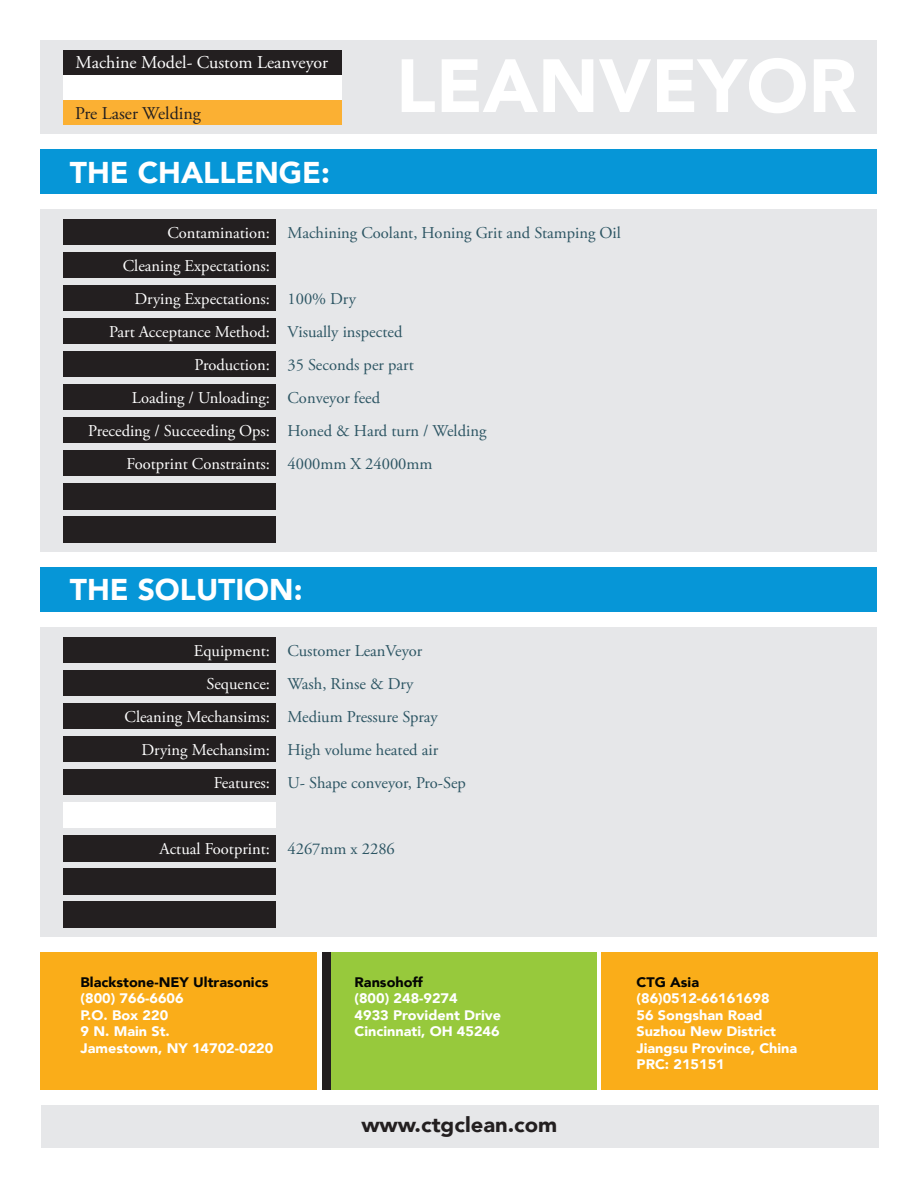
<style>
.page{position:relative;width:918px;height:1188px;background:#fff}
.page>*{position:absolute;margin:0;border:0;box-sizing:border-box;transform-origin:0 0}
.t1{font:900 74.55px "Avenir";color:#fff}
.t2{font:900 30px "Avenir";color:#fff}
.t3{font:900 21px "Avenir";color:#231f20;scale:1.05 1}
.t4{font:18px "Adobe Garamond Pro";color:#fff}
.t5{font:18px "Adobe Garamond Pro";color:#231f20}
.t6{font:16.5px "Adobe Garamond Pro";color:#fff}
.t7{font:16.5px/33px "Adobe Garamond Pro";color:#2c5563}
.t8{font:900 13.8px/16.5px "Avenir";color:#fff;scale:1.05 1}
.t9{font:900 13.8px "Avenir";color:#040503;scale:1.05 1}
.s1{color:#fff}
.s2{color:#2c5563}
</style>
<div class="page">
<div style="left:40px;top:40px;width:838px;height:94px;background:#e6e7e9"></div>
<div style="left:40px;top:209px;width:838px;height:343px;background:#e6e7e9"></div>
<div style="left:40px;top:627px;width:838px;height:310px;background:#e6e7e9"></div>
<div style="left:63px;top:75px;width:279px;height:25px;background:#fff"></div>
<div style="left:63px;top:50px;width:279px;height:25px;background:#231f20"></div>
<div style="left:63px;top:100px;width:279px;height:24px;background:#fbb033"></div>
<div style="left:40px;top:150px;width:838px;height:44px;background:#0696d7"></div>
<div style="left:40px;top:567px;width:838px;height:45px;background:#0696d7"></div>
<div style="left:41px;top:1105px;width:837px;height:42px;background:#e6e7e9"></div>
<div style="left:63px;top:219px;width:213px;height:26px;background:#231f20"></div>
<div style="left:63px;top:252px;width:213px;height:26px;background:#231f20"></div>
<div style="left:63px;top:285px;width:213px;height:26px;background:#231f20"></div>
<div style="left:63px;top:318px;width:213px;height:26px;background:#231f20"></div>
<div style="left:63px;top:351px;width:213px;height:26px;background:#231f20"></div>
<div style="left:63px;top:384px;width:213px;height:26px;background:#231f20"></div>
<div style="left:63px;top:417px;width:213px;height:26px;background:#231f20"></div>
<div style="left:63px;top:450px;width:213px;height:26px;background:#231f20"></div>
<div style="left:63px;top:637px;width:213px;height:26px;background:#231f20"></div>
<div style="left:63px;top:670px;width:213px;height:26px;background:#231f20"></div>
<div style="left:63px;top:703px;width:213px;height:26px;background:#231f20"></div>
<div style="left:63px;top:736px;width:213px;height:26px;background:#231f20"></div>
<div style="left:63px;top:802px;width:213px;height:26px;background:#fff"></div>
<div style="left:63px;top:835px;width:213px;height:26px;background:#231f20"></div>
<div style="left:63px;top:769px;width:213px;height:26px;background:#231f20"></div>
<div style="left:41px;top:952px;width:276px;height:138px;background:#faad19"></div>
<div style="left:322px;top:952px;width:274px;height:138px;background:#97c93c"></div>
<div style="left:601px;top:952px;width:277px;height:138px;background:#faad19"></div>
<div style="left:322px;top:953px;width:9px;height:137px;background:#231f20"></div>
<div style="left:63px;top:483px;width:213px;height:26px;background:#231f20"></div>
<div style="left:63px;top:516px;width:213px;height:26px;background:#231f20"></div>
<div style="left:63px;top:868px;width:213px;height:26px;background:#231f20"></div>
<div style="left:63px;top:901px;width:213px;height:26px;background:#231f20"></div>
<p class="t4" style="left:76px;top:51px;width:254px">Machine Model- Custom Leanveyor</p>
<p class="t5" style="left:75px;top:102px;width:127px">Pre Laser Welding</p>
<h2 class="t2" style="left:70px;top:146px;width:262px">THE CHALLENGE:</h2>
<h1 class="t1" style="left:396px;top:22px;width:462px">LEANVEYOR</h1>
<p class="t7" style="left:167px;top:217px;width:455px"><span class="s1">Contamination:</span> Machining Coolant, Honing Grit and Stamping Oil</p>
<p class="t6" style="left:123px;top:256px;width:149px">Cleaning Expectations:</p>
<p class="t6" style="left:135px;top:289px;width:223px">Drying Expectations: <span class="s2">100% Dry</span></p>
<p class="t6" style="left:109px;top:322px;width:162px">Part Acceptance Method:</p>
<p class="t6" style="left:194px;top:355px;width:77px">Production:</p>
<p class="t6" style="left:132px;top:388px;width:140px">Loading / Unloading:</p>
<p class="t6" style="left:88px;top:421px;width:183px">Preceding / Succeeding Ops:</p>
<p class="t6" style="left:127px;top:454px;width:145px">Footprint Constraints:</p>
<p class="t7" style="left:288px;top:316px;width:200px">Visually inspected<br>35 Seconds per part<br>Conveyor feed<br>Honed &amp; Hard turn / Welding<br>4000mm X 24000mm</p>
<h2 class="t2" style="left:70px;top:564px;width:234px">THE SOLUTION:</h2>
<p class="t7" style="left:194px;top:634px;width:230px"><span class="s1">Equipment:</span> Customer LeanVeyor</p>
<p class="t7" style="left:206px;top:667px;width:208px"><span class="s1">Sequence:</span> Wash, Rinse &amp; Dry</p>
<p class="t6" style="left:125px;top:706px;width:315px">Cleaning Mechansims: <span class="s2">Medium Pressure Spray</span></p>
<p class="t6" style="left:142px;top:739px;width:130px">Drying Mechansim:</p>
<p class="t6" style="left:214px;top:772px;width:58px">Features:</p>
<p class="t7" style="left:288px;top:733px;width:180px">High volume heated air<br>U- Shape conveyor, Pro-Sep</p>
<p class="t6" style="left:160px;top:838px;width:237px">Actual Footprint: <span class="s2">4267mm x 2286</span></p>
<p class="t9" style="left:81px;top:970px;width:180px">Blackstone-NEY Ultrasonics</p>
<p class="t8" style="left:81px;top:990px;width:185px">(800) 766-6606<br>P.O. Box 220<br>9 N. Main St.<br>Jamestown, NY 14702-0220</p>
<p class="t9" style="left:355px;top:970px;width:67px">Ransohoff</p>
<p class="t8" style="left:355px;top:990px;width:141px">(800) 248-9274<br>4933 Provident Drive<br>Cincinnati, OH 45246</p>
<p class="t3" style="left:361px;top:1107px;width:188px">www.ctgclean.com</p>
<p class="t9" style="left:637px;top:970px;width:61px">CTG Asia</p>
<p class="t8" style="left:637px;top:990px;width:155px">(86)0512-66161698<br>56 Songshan Road<br>Suzhou New District<br>Jiangsu Province, China<br>PRC: 215151</p>
</div>
